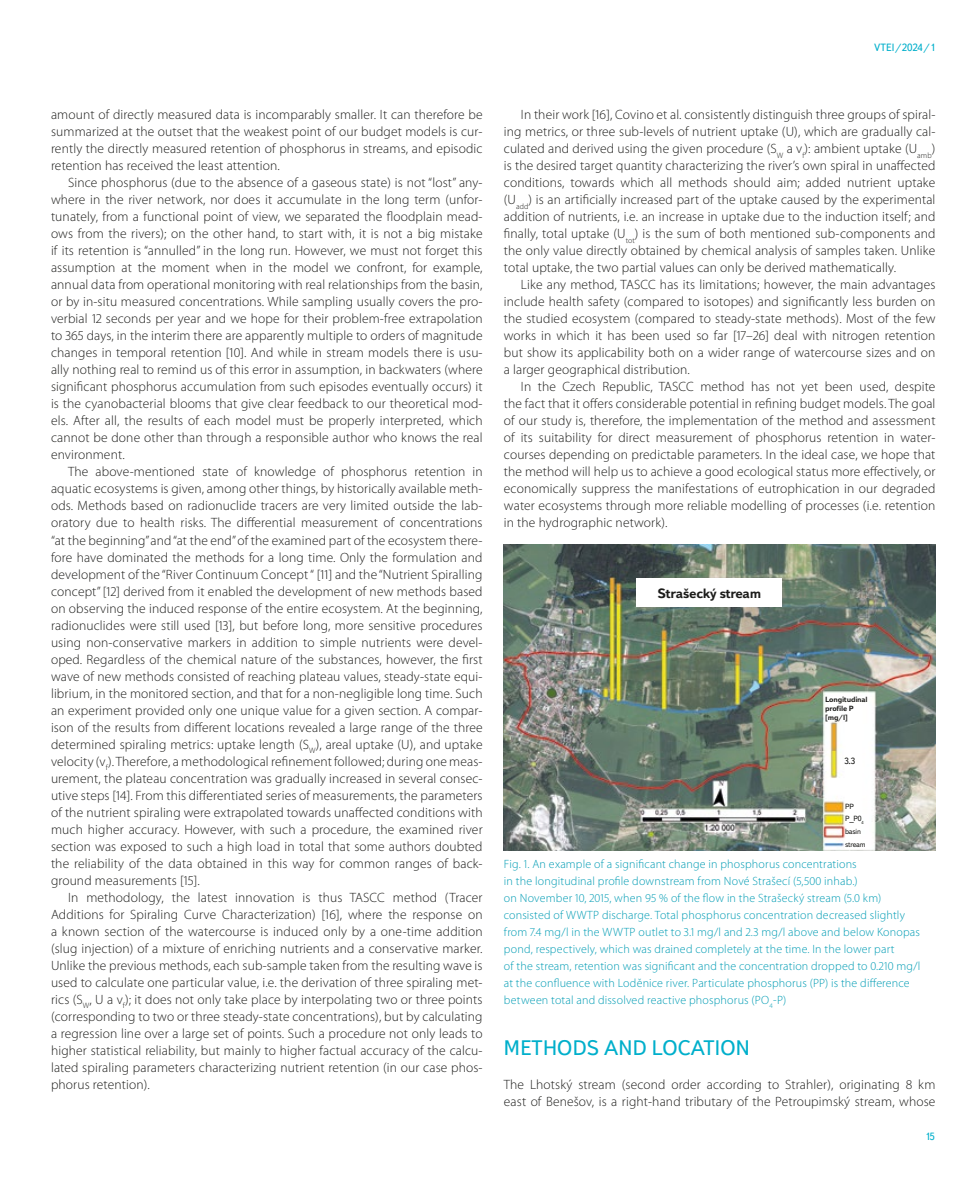
<style>
.page{position:relative;width:978px;height:1191px;background:#fff}
.page>*{position:absolute;margin:0;border:0;box-sizing:border-box;transform-origin:0 0}
.t1{font:21px "Textbook New";letter-spacing:.01em;color:#00afcb}
.t2{font:300 13.5px/17px "Myriad Pro";letter-spacing:.01em;color:#1d1d1b;text-align:justify}
.t3{font:700 13.5px "Textbook New";letter-spacing:-.025em;color:#1d1d1b}
.t4{font:300 12px/17px "Myriad Pro";letter-spacing:.015em;color:#009cb4}
.t5{font:10.5px "Textbook New";color:#00afcb}
.t6{font:9px "Textbook New";color:#1d1d1b}
.t7{font:700 7.5px/9px "Textbook New";letter-spacing:-.025em;color:#1d1d1b}
.t8{font:7.5px/12.8px "Textbook New";letter-spacing:-.025em;color:#1d1d1b}
</style>
<div class="page">
<img style="left:504px;top:544px;width:431px;height:306px">
<div style="left:637px;top:578px;width:145px;height:29px;background:#fff"></div>
<p class="t5" style="left:874px;top:41px;width:63px">VTEI/2024/1</p>
<p class="t2" style="left:51px;top:106px;width:433px">amount of directly measured data is incomparably smaller. It can therefore be summarized at the outset that the weakest point of our budget models is cur&shy;rently the directly measured retention of phosphorus in streams, and episodic retention has received the least attention.</p>
<p class="t2" style="left:51px;top:174px;width:433px;text-indent:17px">Since phosphorus (due to the absence of a gaseous state) is not “lost” any&shy;where in the river network, nor does it accumulate in the long term (unfor&shy;tunately, from a functional point of view, we separated the floodplain mead&shy;ows from the rivers); on the other hand, to start with, it is not a big mistake if its retention is “annulled” in the long run. However, we must not forget this assumption at the moment when in the model we confront, for example, annual data from operational monitoring with real relationships from the basin, or by in-situ measured concentrations. While sampling usually covers the pro&shy;verbial 12 seconds per year and we hope for their problem-free extrapolation to 365 days, in the interim there are apparently multiple to orders of magnitude changes in temporal retention [10]. And while in stream models there is usu&shy;ally nothing real to remind us of this error in assumption, in backwaters (where significant phosphorus accumulation from such episodes eventually occurs) it is the cyanobacterial blooms that give clear feedback to our theoretical mod&shy;els. After all, the results of each model must be properly interpreted, which cannot be done other than through a responsible author who knows the real environment.</p>
<p class="t2" style="left:51px;top:463px;width:433px;text-indent:17px">The above-mentioned state of knowledge of phosphorus retention in aquatic ecosystems is given, among other things, by historically available meth&shy;ods. Methods based on radionuclide tracers are very limited outside the lab&shy;oratory due to health risks. The differential measurement of concentrations “at the beginning” and “at the end” of the examined part of the ecosystem there&shy;fore have dominated the methods for a long time. Only the formulation and development of the “River Continuum Concept “ [11] and the “Nutrient Spiralling concept” [12] derived from it enabled the development of new methods based on observing the induced response of the entire ecosystem. At the beginning, radionuclides were still used [13], but before long, more sensitive procedures using non-conservative markers in addition to simple nutrients were devel&shy;oped. Regardless of the chemical nature of the substances, however, the first wave of new methods consisted of reaching plateau values, steady-state equi&shy;librium, in the monitored section, and that for a non-negligible long time. Such an experiment provided only one unique value for a given section. A compar&shy;ison of the results from different locations revealed a large range of the three determined spiraling metrics: uptake length (S<sub>W</sub>), areal uptake (U), and uptake velocity (v<sub>f</sub>). Therefore, a methodological refinement followed; during one meas&shy;urement, the plateau concentration was gradually increased in several consec&shy;utive steps [14]. From this differentiated series of measurements, the parameters of the nutrient spiraling were extrapolated towards unaffected conditions with much higher accuracy. However, with such a procedure, the examined river section was exposed to such a high load in total that some authors doubted the reliability of the data obtained in this way for common ranges of back&shy;ground measurements [15].</p>
<p class="t2" style="left:51px;top:888px;width:433px;text-indent:17px">In methodology, the latest innovation is thus TASCC method (Tracer Additions for Spiraling Curve Characterization) [16], where the response on a known section of the watercourse is induced only by a one-time addition (slug injection) of a mixture of enriching nutrients and a conservative marker.<br>Unlike the previous methods, each sub-sample taken from the resulting wave is used to calculate one particular value, i.e. the derivation of three spiraling met&shy;rics (S<sub>W</sub>, U a v<sub>f</sub>); it does not only take place by interpolating two or three points (corresponding to two or three steady-state concentrations), but by calculating a regression line over a large set of points. Such a procedure not only leads to higher statistical reliability, but mainly to higher factual accuracy of the calcu&shy;lated spiraling parameters characterizing nutrient retention (in our case phos&shy;phorus retention).</p>
<p class="t2" style="left:504px;top:106px;width:433px;text-indent:17px">In their work [16], Covino et al. consistently distinguish three groups of spiral&shy;ing metrics, or three sub-levels of nutrient uptake (U), which are gradually cal&shy;culated and derived using the given procedure (S<sub>W</sub> a v<sub>f</sub>): ambient uptake (U<sub>amb</sub>) is the desired target quantity characterizing the river’s own spiral in unaffected conditions, towards which all methods should aim; added nutrient uptake (U<sub>add</sub>) is an artificially increased part of the uptake caused by the experimental addition of nutrients, i.e. an increase in uptake due to the induction itself; and finally, total uptake (U<sub>tot</sub>) is the sum of both mentioned sub-components and the only value directly obtained by chemical analysis of samples taken. Unlike total uptake, the two partial values can only be derived mathematically.</p>
<p class="t2" style="left:504px;top:276px;width:433px;text-indent:17px">Like any method, TASCC has its limitations; however, the main advantages include health safety (compared to isotopes) and significantly less burden on the studied ecosystem (compared to steady-state methods). Most of the few works in which it has been used so far [17–26] deal with nitrogen retention but show its applicability both on a wider range of watercourse sizes and on a larger geographical distribution.</p>
<p class="t2" style="left:504px;top:378px;width:433px;text-indent:17px">In the Czech Republic, TASCC method has not yet been used, despite the fact that it offers considerable potential in refining budget models. The goal of our study is, therefore, the implementation of the method and assessment of its suitability for direct measurement of phosphorus retention in water&shy;courses depending on predictable parameters. In the ideal case, we hope that the method will help us to achieve a good ecological status more effectively, or economically suppress the manifestations of eutrophication in our degraded water ecosystems through more reliable modelling of processes (i.e. retention in the hydrographic network).</p>
<p class="t3" style="left:657px;top:585px;width:105px">Strašecký stream</p>
<p class="t7" style="left:825px;top:694px;width:44px">Longitudinal profile P [mg/l]</p>
<p class="t6" style="left:844px;top:755px;width:12px">3.3</p>
<p class="t8" style="left:845px;top:799px;width:22px">PP<br>P_P0<sub>4 </sub>basin stream</p>
<p class="t4" style="left:504px;top:855px;width:418px">Fig. 1. An example of a significant change in phosphorus concentrations<br>in the longitudinal profile downstream from Nové Strašecí (5,500 inhab.)<br>on November 10, 2015, when 95 % of the flow in the Strašecký stream (5.0 km) consisted of WWTP discharge. Total phosphorus concentration decreased slightly from 7.4 mg/l in the WWTP outlet to 3.1 mg/l and 2.3 mg/l above and below Konopas pond, respectively, which was drained completely at the time. In the lower part<br>of the stream, retention was significant and the concentration dropped to 0.210 mg/l at the confluence with Loděnice river. Particulate phosphorus (PP) is the difference between total and dissolved reactive phosphorus (PO<sub>4</sub>-P)</p>
<h1 class="t1" style="left:504px;top:1034px;width:247px">METHODS AND LOCATION</h1>
<p class="t2" style="left:504px;top:1075px;width:433px">The Lhotský stream (second order according to Strahler), originating 8 km east of Benešov, is a right-hand tributary of the Petroupimský stream, whose</p>
<p class="t5" style="left:925px;top:1130px;width:12px">15</p>
</div>
